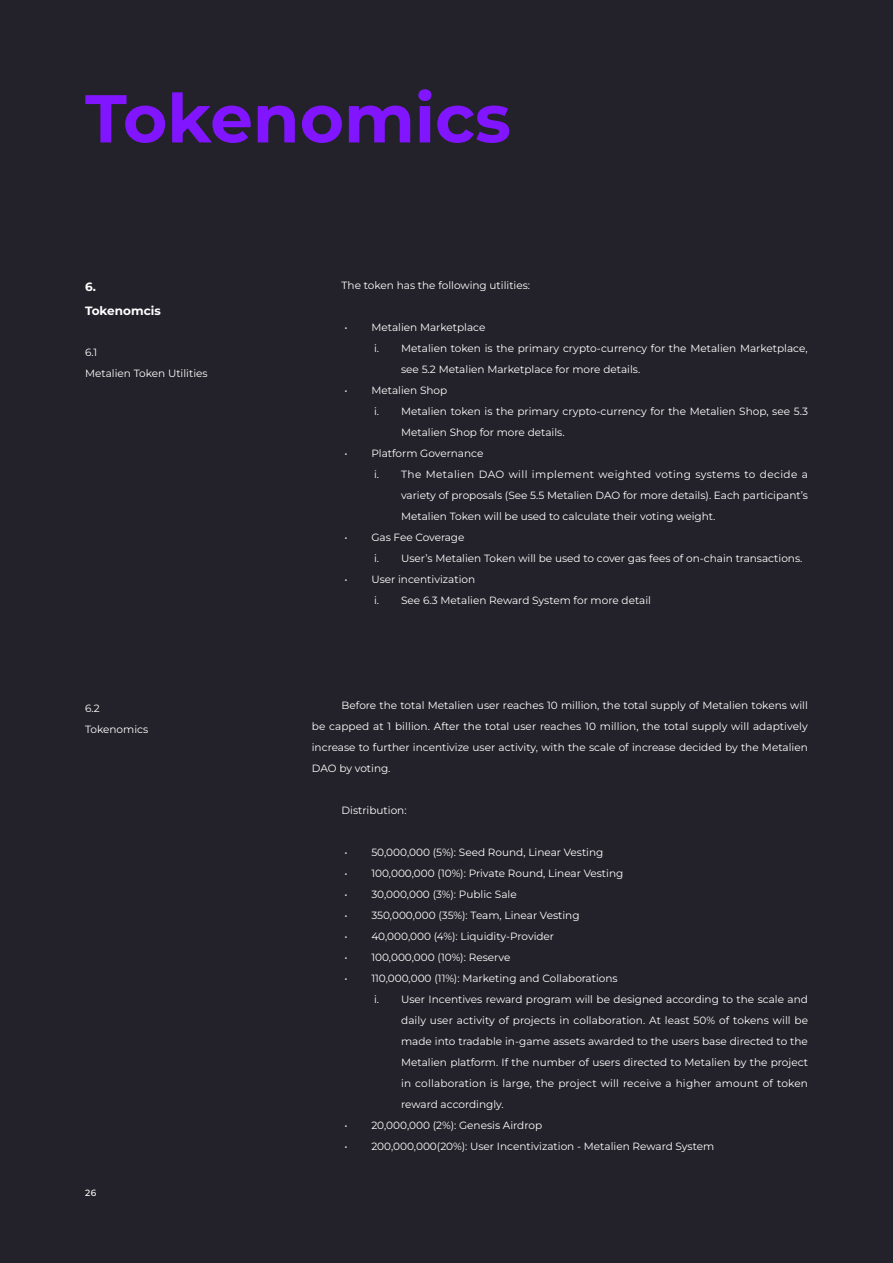
<style>
.page{position:relative;width:893px;height:1263px;background:#23222a}
.page>*{position:absolute;margin:0;border:0;box-sizing:border-box;transform-origin:0 0}
.t1{font:700 67.5px "Montserrat";color:#8115ff}
.t2{font:700 12px "Montserrat";color:#fff}
.正文灰字段落{font:10.5px/21px "Montserrat";color:#fff;text-align:justify}
.t3{font:500 9px "Montserrat";color:#fff}
</style>
<div class="page">
<p class="t1" style="left:85px;top:73px;width:427px">Tokenomics</p>
<p class="t2" style="left:85px;top:278px;width:12px">6.</p>
<p class="t2" style="left:85px;top:302px;width:77px">Tokenomcis</p>
<p class="正文灰字段落" style="left:85px;top:342px;width:14px">6.1</p>
<p class="正文灰字段落" style="left:85px;top:363px;width:124px">Metalien Token Utilities</p>
<p class="正文灰字段落" style="left:85px;top:697px;width:16px">6.2</p>
<p class="正文灰字段落" style="left:85px;top:718px;width:65px">Tokenomics</p>
<p class="t3" style="left:85px;top:1186px;width:13px">26</p>
<p class="正文灰字段落" style="left:342px;top:275px;width:190px">The token has the following utilities:</p>
<p class="正文灰字段落" style="left:344px;top:317px;width:143px">• Metalien Marketplace</p>
<p class="正文灰字段落" style="left:401px;top:338px;width:408px;text-indent:-27px">i. Metalien token is the primary crypto-currency for the Metalien Marketplace, see 5.2 Metalien Marketplace for more details.</p>
<p class="正文灰字段落" style="left:344px;top:380px;width:104px">• Metalien Shop</p>
<p class="正文灰字段落" style="left:401px;top:401px;width:408px;text-indent:-27px">i. Metalien token is the primary crypto-currency for the Metalien Shop, see 5.3<br>Metalien Shop for more details.</p>
<p class="正文灰字段落" style="left:344px;top:443px;width:140px">• Platform Governance</p>
<p class="正文灰字段落" style="left:401px;top:464px;width:408px;text-indent:-27px">i. The Metalien DAO will implement weighted voting systems to decide a variety of proposals (See 5.5 Metalien DAO for more details). Each participant’s Metalien Token will be used to calculate their voting weight.</p>
<p class="正文灰字段落" style="left:344px;top:527px;width:122px">• Gas Fee Coverage</p>
<p class="正文灰字段落" style="left:374px;top:548px;width:430px">i. User’s Metalien Token will be used to cover gas fees of on-chain transactions.</p>
<p class="正文灰字段落" style="left:344px;top:569px;width:132px">• User incentivization</p>
<p class="正文灰字段落" style="left:374px;top:590px;width:278px">i. See 6.3 Metalien Reward System for more detail</p>
<p class="正文灰字段落" style="left:312px;top:695px;width:498px;text-indent:30px">Before the total Metalien user reaches 10 million, the total supply of Metalien tokens will be capped at 1 billion. After the total user reaches 10 million, the total supply will adaptively increase to further incentivize user activity, with the scale of increase decided by the Metalien DAO by voting.</p>
<p class="正文灰字段落" style="left:342px;top:800px;width:67px">Distribution:</p>
<p class="正文灰字段落" style="left:344px;top:842px;width:261px">• 50,000,000 (5%): Seed Round, Linear Vesting</p>
<p class="正文灰字段落" style="left:344px;top:863px;width:280px">• 100,000,000 (10%): Private Round, Linear Vesting</p>
<p class="正文灰字段落" style="left:344px;top:884px;width:174px">• 30,000,000 (3%): Public Sale</p>
<p class="正文灰字段落" style="left:344px;top:905px;width:237px">• 350,000,000 (35%): Team, Linear Vesting</p>
<p class="正文灰字段落" style="left:344px;top:926px;width:211px">• 40,000,000 (4%): Liquidity-Provider</p>
<p class="正文灰字段落" style="left:344px;top:947px;width:168px">• 100,000,000 (10%): Reserve</p>
<p class="正文灰字段落" style="left:344px;top:968px;width:275px">• 110,000,000 (11%): Marketing and Collaborations</p>
<p class="正文灰字段落" style="left:401px;top:989px;width:408px;text-indent:-27px">i. User Incentives reward program will be designed according to the scale and daily user activity of projects in collaboration. At least 50% of tokens will be made into tradable in-game assets awarded to the users base directed to the Metalien platform. If the number of users directed to Metalien by the project in collaboration is large, the project will receive a higher amount of token reward accordingly.</p>
<p class="正文灰字段落" style="left:344px;top:1115px;width:199px">• 20,000,000 (2%): Genesis Airdrop</p>
<p class="正文灰字段落" style="left:344px;top:1136px;width:371px">• 200,000,000(20%): User Incentivization - Metalien Reward System</p>
</div>
